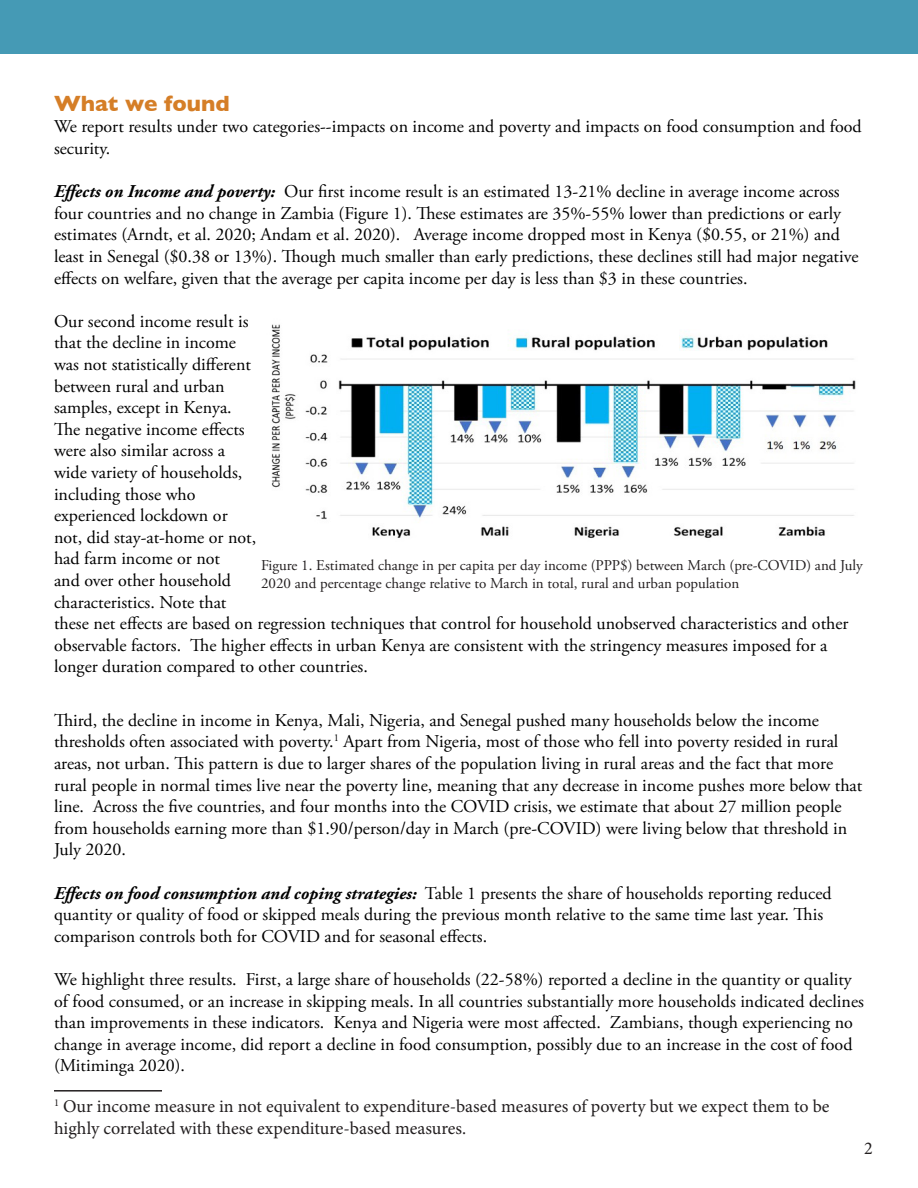
<style>
.page{position:relative;width:918px;height:1188px;background:#fff}
.page>*{position:absolute;margin:0;border:0;box-sizing:border-box;transform-origin:0 0}
.t1{font:700 22.5px "Gill Sans";color:#d57e27}
.t2{font:18px/21.6px "Adobe Garamond Pro";color:#000}
.t3{font:18px/21.6px "Minion Pro";color:#231f20}
.t4{font:15px/18px "Adobe Garamond Pro";color:#231f20}
.s1{font-weight:700;font-style:italic}
</style>
<div class="page">
<hr style="left:54px;top:1090px;width:108px;height:2px;background:#231f20">
<div style="left:0;top:0;width:918px;height:54px;background:#459ab5"></div>
<img style="left:271px;top:324px;width:585px;height:214px">
<p class="t1" style="left:54px;top:85px;width:177px">What we found</p>
<p class="t2" style="left:54px;top:117px;width:809px">We report results under two categories--impacts on income and poverty and impacts on food consumption and food security.</p>
<p class="t2" style="left:54px;top:181px;width:806px"><span class="s1">Effects on Income and poverty:</span> Our first income result is an estimated 13-21% decline in average income across four countries and no change in Zambia (Figure 1). These estimates are 35%-55% lower than predictions or early estimates (Arndt, et al. 2020; Andam et al. 2020). Average income dropped most in Kenya ($0.55, or 21%) and least in Senegal ($0.38 or 13%). Though much smaller than early predictions, these declines still had major negative effects on welfare, given that the average per capita income per day is less than $3 in these countries.</p>
<p class="t2" style="left:54px;top:311px;width:796px">Our second income result is<br>that the decline in income<br>was not statistically different<br>between rural and urban<br>samples, except in Kenya.<br>The negative income effects<br>were also similar across a<br>wide variety of households,<br>including those who<br>experienced lockdown or<br>not, did stay-at-home or not,<br>had farm income or not<br>and over other household<br>characteristics. Note that<br>these net effects are based on regression techniques that control for household unobserved characteristics and other observable factors. The higher effects in urban Kenya are consistent with the stringency measures imposed for a longer duration compared to other countries.</p>
<p class="t2" style="left:54px;top:710px;width:810px">Third, the decline in income in Kenya, Mali, Nigeria, and Senegal pushed many households below the income thresholds often associated with poverty.<sup>1</sup> Apart from Nigeria, most of those who fell into poverty resided in rural areas, not urban. This pattern is due to larger shares of the population living in rural areas and the fact that more rural people in normal times live near the poverty line, meaning that any decrease in income pushes more below that line. Across the five countries, and four months into the COVID crisis, we estimate that about 27 million people from households earning more than $1.90/person/day in March (pre-COVID) were living below that threshold in July 2020.</p>
<p class="t2" style="left:54px;top:883px;width:779px"><span class="s1">Effects on food consumption and coping strategies:</span> Table 1 presents the share of households reporting reduced quantity or quality of food or skipped meals during the previous month relative to the same time last year. This comparison controls both for COVID and for seasonal effects.</p>
<p class="t2" style="left:54px;top:969px;width:811px">We highlight three results. First, a large share of households (22-58%) reported a decline in the quantity or quality of food consumed, or an increase in skipping meals. In all countries substantially more households indicated declines than improvements in these indicators. Kenya and Nigeria were most affected. Zambians, though experiencing no change in average income, did report a decline in food consumption, possibly due to an increase in the cost of food (Mitiminga 2020).</p>
<p class="t3" style="left:54px;top:1096px;width:777px"><sup>1</sup> Our income measure in not equivalent to expenditure-based measures of poverty but we expect them to be highly correlated with these expenditure-based measures.</p>
<p class="t4" style="left:261px;top:557px;width:603px">Figure 1. Estimated change in per capita per day income (PPP$) between March (pre-COVID) and July<br>2020 and percentage change relative to March in total, rural and urban population</p>
<p class="t3" style="left:864px;top:1138px;width:10px">2</p>
</div>
